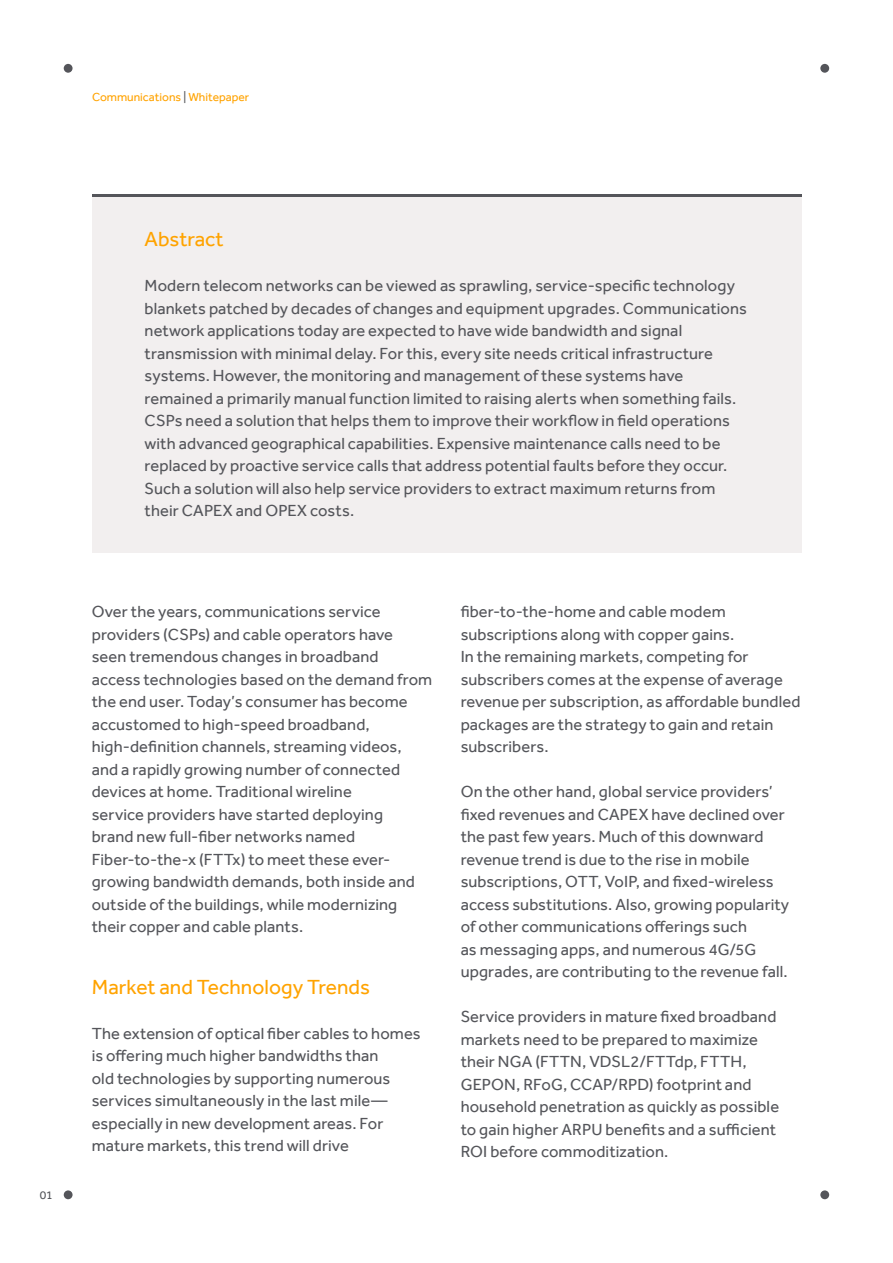
<style>
.page{position:relative;width:893px;height:1263px;background:#fff}
.page>*{position:absolute;margin:0;border:0;box-sizing:border-box;transform-origin:0 0}
.body_content{font:21px "Effra";color:#ffa300}
.Body_copy{font:21px "Effra";color:#ffa300}
.body_content-2{font:16.5px/22.5px "Effra";letter-spacing:.005em;color:#54555a}
.t1{font:12px "Effra";color:#ffa300}
.t2{font:12px "Effra";color:#54555a}
.s1{color:#54555a}
</style>
<div class="page">
<div style="left:64px;top:1190px;width:9px;height:9px;background:#54555a;border-radius:50%"></div>
<div style="left:820px;top:1190px;width:9px;height:9px;background:#54555a;border-radius:50%"></div>
<div style="left:820px;top:64px;width:9px;height:9px;background:#54555a;border-radius:50%"></div>
<div style="left:64px;top:64px;width:9px;height:9px;background:#54555a;border-radius:50%"></div>
<div style="left:92px;top:197px;width:709px;height:356px;background:#f2efef"></div>
<hr style="left:92px;top:194px;width:709px;height:3px;background:#54555a">
<p class="t1" style="left:92px;top:90px;width:159px">Communications <span class="s1">|</span> Whitepaper</p>
<p class="t2" style="left:40px;top:1188px;width:15px">01</p>
<p class="Body_copy" style="left:145px;top:227px;width:80px">Abstract</p>
<p class="body_content-2" style="left:145px;top:274px;width:604px">Modern telecom networks can be viewed as sprawling, service-specific technology blankets patched by decades of changes and equipment upgrades. Communications network applications today are expected to have wide bandwidth and signal transmission with minimal delay. For this, every site needs critical infrastructure systems. However, the monitoring and management of these systems have remained a primarily manual function limited to raising alerts when something fails.<br>CSPs need a solution that helps them to improve their workflow in field operations with advanced geographical capabilities. Expensive maintenance calls need to be replaced by proactive service calls that address potential faults before they occur.<br>Such a solution will also help service providers to extract maximum returns from their CAPEX and OPEX costs.</p>
<p class="body_content-2" style="left:92px;top:600px;width:291px">Over the years, communications service</p>
<p class="body_content-2" style="left:92px;top:622px;width:303px">providers (CSPs) and cable operators have</p>
<p class="body_content-2" style="left:92px;top:645px;width:288px">seen tremendous changes in broadband</p>
<p class="body_content-2" style="left:92px;top:667px;width:342px">access technologies based on the demand from</p>
<p class="body_content-2" style="left:92px;top:690px;width:317px">the end user. Today’s consumer has become</p>
<p class="body_content-2" style="left:92px;top:712px;width:280px">accustomed to high-speed broadband,</p>
<p class="body_content-2" style="left:92px;top:735px;width:311px">high-definition channels, streaming videos,</p>
<p class="body_content-2" style="left:92px;top:757px;width:310px">and a rapidly growing number of connected devices at home. Traditional wireline</p>
<p class="body_content-2" style="left:92px;top:802px;width:293px">service providers have started deploying</p>
<p class="body_content-2" style="left:92px;top:825px;width:325px">brand new full-fiber networks named Fiber-to-the-x (FTTx) to meet these ever&shy;growing bandwidth demands, both inside and outside of the buildings, while modernizing their copper and cable plants.</p>
<p class="body_content" style="left:92px;top:974px;width:280px">Market and Technology Trends</p>
<p class="body_content-2" style="left:92px;top:1021px;width:330px">The extension of optical fiber cables to homes</p>
<p class="body_content-2" style="left:92px;top:1044px;width:288px">is offering much higher bandwidths than</p>
<p class="body_content-2" style="left:92px;top:1066px;width:300px">old technologies by supporting numerous</p>
<p class="body_content-2" style="left:92px;top:1089px;width:297px">services simultaneously in the last mile—</p>
<p class="body_content-2" style="left:92px;top:1111px;width:293px">especially in new development areas. For</p>
<p class="body_content-2" style="left:92px;top:1134px;width:259px">mature markets, this trend will drive</p>
<p class="body_content-2" style="left:461px;top:600px;width:341px">fiber-to-the-home and cable modem subscriptions along with copper gains.<br>In the remaining markets, competing for subscribers comes at the expense of average revenue per subscription, as affordable bundled packages are the strategy to gain and retain subscribers.</p>
<p class="body_content-2" style="left:461px;top:780px;width:314px">On the other hand, global service providers’</p>
<p class="body_content-2" style="left:461px;top:802px;width:326px">fixed revenues and CAPEX have declined over</p>
<p class="body_content-2" style="left:461px;top:825px;width:304px">the past few years. Much of this downward</p>
<p class="body_content-2" style="left:461px;top:847px;width:290px">revenue trend is due to the rise in mobile</p>
<p class="body_content-2" style="left:461px;top:870px;width:314px">subscriptions, OTT, VoIP, and fixed-wireless</p>
<p class="body_content-2" style="left:461px;top:892px;width:330px">access substitutions. Also, growing popularity of other communications offerings such<br>as messaging apps, and numerous 4G/5G upgrades, are contributing to the revenue fall.</p>
<p class="body_content-2" style="left:461px;top:1005px;width:317px">Service providers in mature fixed broadband</p>
<p class="body_content-2" style="left:461px;top:1027px;width:299px">markets need to be prepared to maximize</p>
<p class="body_content-2" style="left:461px;top:1050px;width:287px">their NGA (FTTN, VDSL2/FTTdp, FTTH,</p>
<p class="body_content-2" style="left:461px;top:1072px;width:292px">GEPON, RFoG, CCAP/RPD) footprint and</p>
<p class="body_content-2" style="left:461px;top:1095px;width:320px">household penetration as quickly as possible</p>
<p class="body_content-2" style="left:461px;top:1117px;width:317px">to gain higher ARPU benefits and a sufficient</p>
<p class="body_content-2" style="left:461px;top:1140px;width:209px">ROI before commoditization.</p>
</div>
